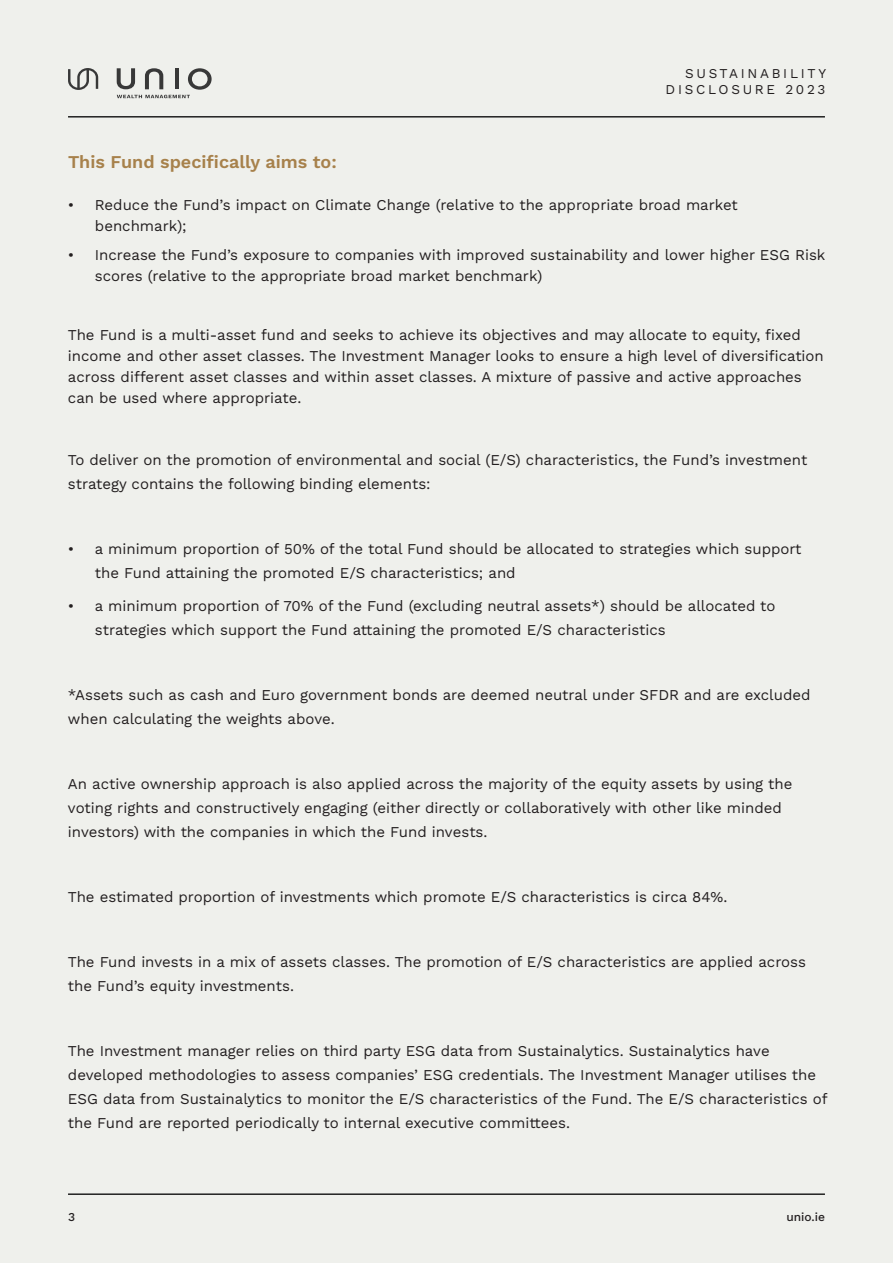
<style>
.page{position:relative;width:893px;height:1263px;background:#eff0ec}
.page>*{position:absolute;margin:0;border:0;box-sizing:border-box;transform-origin:0 0}
.Body_M{font:18px "Work Sans";color:#a7814b}
.Body_M-2{font:15px/24px "Work Sans";color:#231f20}
.t1{font:13.5px/16.2px "Work Sans";letter-spacing:.2em;color:#231f20;text-align:right}
.Body_XL{font:12px "Work Sans";color:#231f20}
</style>
<div class="page">
<hr style="left:68px;top:1193px;width:757px;height:2px;background:#212121">
<hr style="left:68px;top:116px;width:757px;height:2px;background:#212121">
<svg style="left:68px;top:68px;width:30px;height:22px"></svg>
<svg style="left:117px;top:68px;width:95px;height:30px"></svg>
<p class="t1" style="left:666px;top:64px;width:162px">SUSTAINABILITY<br>DISCLOSURE 2023</p>
<p class="Body_M" style="left:68px;top:148px;width:270px">This Fund specifically aims to:</p>
<p class="Body_M-2" style="left:95px;top:193px;width:644px;line-height:21px;text-indent:-27px">• Reduce the Fund’s impact on Climate Change (relative to the appropriate broad market benchmark);</p>
<p class="Body_M-2" style="left:95px;top:244px;width:732px;line-height:21px;text-indent:-27px">• Increase the Fund’s exposure to companies with improved sustainability and lower higher ESG Risk scores (relative to the appropriate broad market benchmark)</p>
<p class="Body_M-2" style="left:68px;top:324px;width:757px;line-height:21px">The Fund is a multi-asset fund and seeks to achieve its objectives and may allocate to equity, fixed income and other asset classes. The Investment Manager looks to ensure a high level of diversification across different asset classes and within asset classes. A mixture of passive and active approaches can be used where appropriate.</p>
<p class="Body_M-2" style="left:68px;top:447px;width:741px">To deliver on the promotion of environmental and social (E/S) characteristics, the Fund’s investment strategy contains the following binding elements:</p>
<p class="Body_M-2" style="left:95px;top:536px;width:708px;text-indent:-27px">• a minimum proportion of 50% of the total Fund should be allocated to strategies which support the Fund attaining the promoted E/S characteristics; and</p>
<p class="Body_M-2" style="left:95px;top:593px;width:682px;text-indent:-27px">• a minimum proportion of 70% of the Fund (excluding neutral assets*) should be allocated to strategies which support the Fund attaining the promoted E/S characteristics</p>
<p class="Body_M-2" style="left:68px;top:682px;width:744px">*Assets such as cash and Euro government bonds are deemed neutral under SFDR and are excluded when calculating the weights above.</p>
<p class="Body_M-2" style="left:68px;top:771px;width:726px">An active ownership approach is also applied across the majority of the equity assets by using the voting rights and constructively engaging (either directly or collaboratively with other like minded investors) with the companies in which the Fund invests.</p>
<p class="Body_M-2" style="left:68px;top:884px;width:661px">The estimated proportion of investments which promote E/S characteristics is circa 84%.</p>
<p class="Body_M-2" style="left:68px;top:949px;width:740px">The Fund invests in a mix of assets classes. The promotion of E/S characteristics are applied across the Fund’s equity investments.</p>
<p class="Body_M-2" style="left:68px;top:1038px;width:761px">The Investment manager relies on third party ESG data from Sustainalytics. Sustainalytics have developed methodologies to assess companies’ ESG credentials. The Investment Manager utilises the ESG data from Sustainalytics to monitor the E/S characteristics of the Fund. The E/S characteristics of the Fund are reported periodically to internal executive committees.</p>
<p class="Body_XL" style="left:68px;top:1207px;width:9px">3</p>
<p class="Body_XL" style="left:786px;top:1207px;width:40px">unio.ie</p>
</div>
